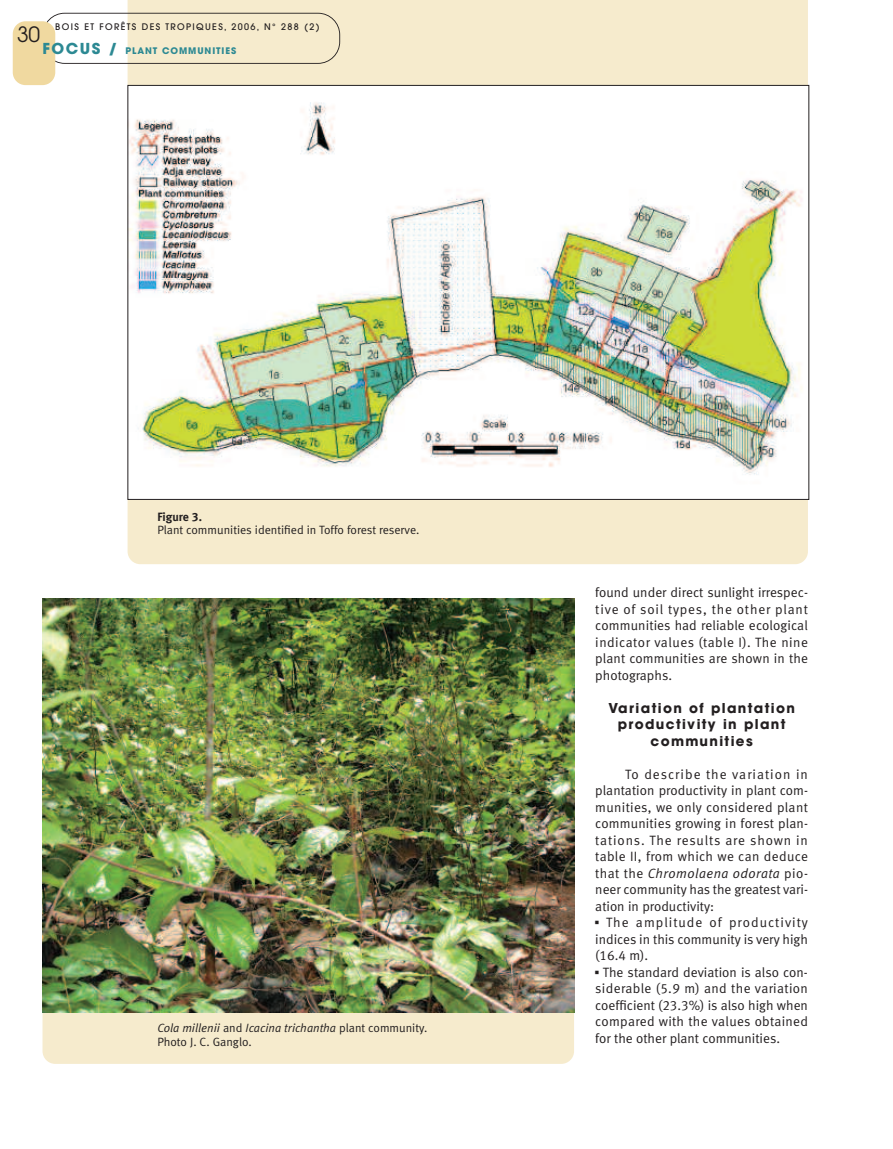
<style>
.page{position:relative;width:893px;height:1149px;background:#fff}
.page>*{position:absolute;margin:0;border:0;box-sizing:border-box;transform-origin:0 0}
.t1{font:21px "Avant Garde";color:#231f20}
.t2{font:13.5px/16.5px "Meta Normal LF";color:#231f20;text-align:justify}
.t3{font:700 13.5px/16.5px "Avant Garde";letter-spacing:.1em;color:#231f20;text-align:center}
.t4{font:12px/13.5px "Meta Normal LF";color:#231f20}
.t5{font:12px "Meta Bold LF";color:#231f20}
.t6{font:500 9px "Avant Garde";letter-spacing:.15em;color:#231f20}
.t7{font:700 9px "Avant Garde";letter-spacing:.1em;color:#2c8993}
.s1{font-size:15px}
.s2{font-style:italic}
.s3{font-family:"Universal Newswith Comm Pi"}
</style>
<div class="page">
<div style="left:128px;top:0;width:680px;height:564px;background:#f6ebcd"></div>
<div style="left:43px;top:599px;width:531px;height:464px;background:#f6ebcd;border-radius:13px"></div>
<img style="left:130px;top:87px;width:677px;height:410px">
<svg style="left:46px;top:13px;width:294px;height:51px"></svg>
<div style="left:13px;top:21px;width:42px;height:64px;background:#f0d9a0;border-radius:13px"></div>
<img style="left:43px;top:598px;width:531px;height:413px">
<h1 class="t1" style="left:17px;top:26px;width:25px">30</h1>
<p class="t6" style="left:55px;top:23px;width:266px">BOIS ET FORÊTS DES TROPIQUES, 2006, N° 288 (2)</p>
<p class="t7" style="left:43px;top:47px;width:195px"><span class="s1">FOCUS /</span> PLANT COMMUNITIES</p>
<p class="t5" style="left:157px;top:512px;width:46px">Figure 3.</p>
<p class="t4" style="left:157px;top:524px;width:264px">Plant communities identified in Toffo forest reserve.</p>
<p class="t4" style="left:157px;top:1022px;width:272px"><span class="s2">Cola millenii</span> and <span class="s2">Icacina trichantha</span> plant community.<br>Photo J. C. Ganglo.</p>
<p class="t2" style="left:595px;top:585px;width:214px">found under direct sunlight irrespec&shy;tive of soil types, the other plant communities had reliable ecological indicator values (table I). The nine plant communities are shown in the photographs.</p>
<p class="t3" style="left:608px;top:701px;width:188px">Variation of plantation productivity in plant communities</p>
<p class="t2" style="left:595px;top:766px;width:214px;text-indent:30px">To describe the variation in plantation productivity in plant com&shy;munities, we only considered plant communities growing in forest plan&shy;tations. The results are shown in table II, from which we can deduce that the <span class="s2">Chromolaena odorata</span> pio&shy;neer community has the greatest vari&shy;ation in productivity:</p>
<p class="t2" style="left:595px;top:915px;width:214px"><span class="s3">▪</span> The amplitude of productivity indices in this community is very high (16.4 m).</p>
<p class="t2" style="left:595px;top:964px;width:214px"><span class="s3">▪</span> The standard deviation is also con&shy;siderable (5.9 m) and the variation coefficient (23.3%) is also high when compared with the values obtained for the other plant communities.</p>
</div>
